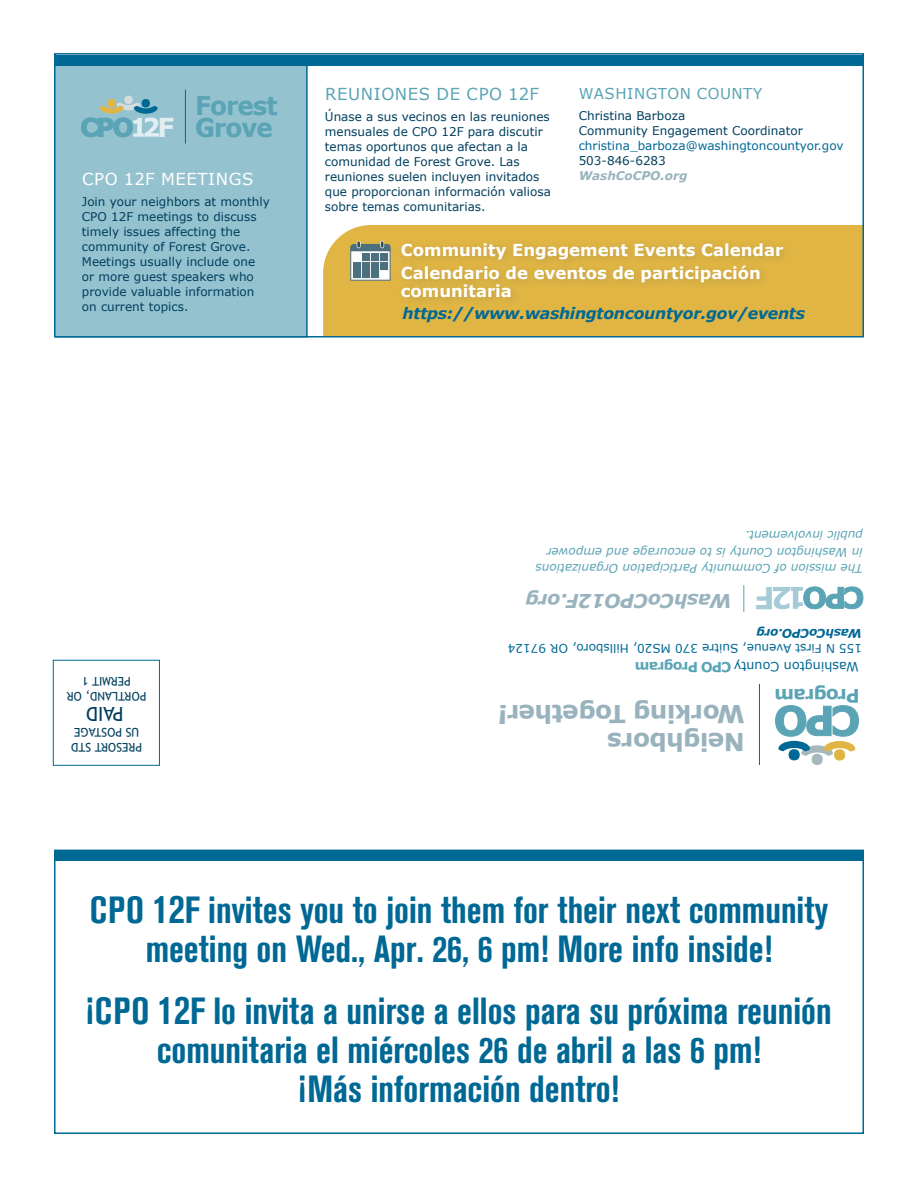
<style>
.page{position:relative;width:918px;height:1188px;background:#fff}
.page>*{position:absolute;margin:0;border:0;box-sizing:border-box;transform-origin:0 0}
.t1{font:700 condensed 37.5px/39px "Akzidenz Grotesk BE";color:#006894;text-align:center}
.t2{font:700 30.3px "Verdana";color:#a5cbd6}
.t3{font:700 25.8px/21.6px "Verdana";letter-spacing:-.04em;color:#5aa4b5;text-align:right;scale:.96 1}
.t4{font:700 24.75px/27.3px "Verdana";letter-spacing:-.02em;color:#99b3be}
.t5{font:19.5px "Trebuchet MS";color:#003f5e}
.t6{font:italic 700 19.05px "Verdana";letter-spacing:-.02em;color:#99b3be}
.t7{font:700 18.6px "Verdana";letter-spacing:-.04em;color:#5aa4b5}
.t8{font:700 16.5px/22.5px "Verdana";color:#fff}
.t9{font:16.5px "Verdana";letter-spacing:.035em;color:#5aa4b5}
.t10{font:16.5px "Verdana";letter-spacing:.035em;color:#fff}
.t11{font:italic 700 15.75px "Verdana";letter-spacing:-.02em;color:#006894}
.t12{font:15px "Verdana";letter-spacing:.035em;color:#5aa4b5}
.t13{font:12.75px "Verdana";color:#006894}
.t14{font:12px/15px "Verdana";color:#003f5e}
.t15{font:italic 12px/16.5px "Verdana";color:#5aa4b5}
.t16{font:12px "Verdana";color:#006894}
.t17{font:12px/15px "Trebuchet MS";color:#003f5e}
.t18{font:italic 700 12px "Verdana";letter-spacing:-.02em;color:#006894}
.t19{font:italic 700 12px "Verdana";color:#99b3be}
.s1{font-size:26.1px;color:#e2eef1}
.s2{font-weight:700;font-size:13.8px;color:#5aa4b5}
.s3{font-size:25.95px}
.s4{font-size:40.5px}
</style>
<div class="page">
<div style="left:323px;top:225px;width:538px;height:110px;background:#e0b544"></div>
<div style="left:56px;top:57px;width:251px;height:281px;background:#95c2cf"></div>
<div style="left:53px;top:660px;width:107px;height:106px;border:1px solid #006894"></div>
<div style="left:54px;top:53px;width:810px;height:285px;border:2px solid #006894"></div>
<div style="left:54px;top:55px;width:810px;height:11px;background:#006894"></div>
<svg style="left:743px;top:585px;width:1px;height:27px"></svg>
<div style="left:396px;top:238px;width:397px;height:69px;background:#dbb244"></div>
<div style="left:351px;top:250px;width:39px;height:30px;background:#fff"></div>
<div style="left:362px;top:253px;width:9px;height:10px;background:#eff1f2"></div>
<div style="left:362px;top:253px;width:8px;height:8px;background:#4d707e"></div>
<div style="left:371px;top:253px;width:9px;height:10px;background:#eff1f2"></div>
<div style="left:371px;top:253px;width:8px;height:8px;background:#4d707e"></div>
<div style="left:380px;top:253px;width:10px;height:10px;background:#eff1f2"></div>
<div style="left:380px;top:253px;width:8px;height:8px;background:#4d707e"></div>
<div style="left:353px;top:262px;width:9px;height:9px;background:#4d707e"></div>
<div style="left:362px;top:262px;width:9px;height:9px;background:#4d707e"></div>
<div style="left:371px;top:262px;width:9px;height:9px;background:#4d707e"></div>
<div style="left:380px;top:262px;width:10px;height:9px;background:#344a55;opacity:.12"></div>
<div style="left:380px;top:262px;width:8px;height:7px;background:#4d707e"></div>
<div style="left:353px;top:270px;width:9px;height:10px;background:#eff1f2"></div>
<div style="left:353px;top:270px;width:8px;height:8px;background:#4d707e"></div>
<div style="left:362px;top:270px;width:9px;height:10px;background:#eff1f2"></div>
<div style="left:362px;top:270px;width:8px;height:8px;background:#4d707e"></div>
<div style="left:371px;top:270px;width:9px;height:10px;background:#eff1f2"></div>
<div style="left:371px;top:270px;width:8px;height:8px;background:#4d707e"></div>
<svg style="left:350px;top:243px;width:41px;height:8px"></svg>
<hr style="left:759px;top:684px;width:1px;height:81px;background:#006894">
<svg style="left:775px;top:705px;width:84px;height:60px"></svg>
<hr style="left:306px;top:61px;width:2px;height:276px;background:#006894">
<hr style="left:185px;top:90px;width:1px;height:54px;background:#006894">
<svg style="left:81px;top:96px;width:78px;height:41px"></svg>
<svg style="left:773px;top:587px;width:90px;height:22px"></svg>
<div style="left:54px;top:850px;width:810px;height:11px;background:#006894"></div>
<div style="left:54px;top:850px;width:810px;height:284px;border:2px solid #006894"></div>
<h3 class="t3" style="left:158px;top:94px;width:127px">Forest<br><span class="s1">F</span> Grove</h3>
<h3 class="t10" style="left:82px;top:168px;width:173px">CPO 12F MEETINGS</h3>
<p class="t14" style="left:82px;top:194px;width:189px">Join your neighbors at monthly<br>CPO 12F meetings to discuss timely issues affecting the community of Forest Grove.<br>Meetings usually include one or more guest speakers who provide valuable information on current topics.</p>
<h3 class="t9" style="left:325px;top:83px;width:215px">REUNIONES DE CPO 12F</h3>
<p class="t14" style="left:325px;top:109px;width:228px">Únase a sus vecinos en las reuniones mensuales de CPO 12F para discutir temas oportunos que afectan a la comunidad de Forest Grove. Las reuniones suelen incluyen invitados que proporcionan información valiosa sobre temas comunitarias.</p>
<p class="t12" style="left:579px;top:83px;width:185px">WASHINGTON COUNTY</p>
<p class="t14" style="left:579px;top:108px;width:226px">Christina Barboza<br>Community Engagement Coordinator</p>
<p class="t16" style="left:579px;top:137px;width:266px">christina_barboza@washingtoncountyor.gov</p>
<p class="t14" style="left:579px;top:153px;width:89px">503-846-6283</p>
<p class="t19" style="left:579px;top:167px;width:110px">WashCoCPO.org</p>
<h3 class="t8" style="left:401px;top:239px;width:384px">Community Engagement Events Calendar<br>Calendario de eventos de participación</h3>
<h3 class="t8" style="left:401px;top:279px;width:113px">comunitaria</h3>
<h3 class="t11" style="left:403px;top:302px;width:404px">https://www.washingtoncountyor.gov/events</h3>
<p class="t17" style="left:146px;top:703px;width:81px;text-align:center;rotate:-180deg">PORTLAND, OR<br>PERMIT 1</p>
<h3 class="t5" style="left:124px;top:726px;width:39px;rotate:-180deg">PAID</h3>
<p class="t17" style="left:142px;top:754px;width:72px;rotate:-180deg">PRESORT STD<br>US POSTAGE</p>
<p class="t15" style="left:863px;top:577px;width:329px;rotate:-180deg">The mission of Community Participation Organizations in Washington County is to encourage and empower public involvement.</p>
<h3 class="t6" style="left:732px;top:615px;width:208px;rotate:-180deg">WashCoCPO12F.org</h3>
<h2 class="t2" style="left:775px;top:619px;width:21px;rotate:-180deg">F</h2>
<p class="t18" style="left:862px;top:642px;width:107px;rotate:-180deg">WashCoCPO.org</p>
<p class="t16" style="left:862px;top:657px;width:356px;rotate:-180deg">155 N First Avenue, Suitre 370 MS20, Hillsboro, OR 97124</p>
<p class="t13" style="left:859px;top:675px;width:226px;rotate:-180deg">Washington County <span class="s2">CPO Program</span></p>
<h3 class="t4" style="left:745px;top:756px;width:250px;rotate:-180deg">Neighbors<br>Working Together<span class="s3">!</span></h3>
<h3 class="t7" style="left:860px;top:709px;width:87px;rotate:-180deg">Program</h3>
<h1 class="t1" style="left:90px;top:890px;width:740px">CPO <span class="s4">12</span>F invites you to join them for their next community meeting on Wed., Apr. 26, 6 pm! More info inside!</h1>
<h1 class="t1" style="left:86px;top:992px;width:747px">¡CPO <span class="s4">12</span>F lo invita a unirse a ellos para su próxima reunión comunitaria el miércoles 26 de abril a las 6 pm!<br>¡Más información dentro!</h1>
</div>
